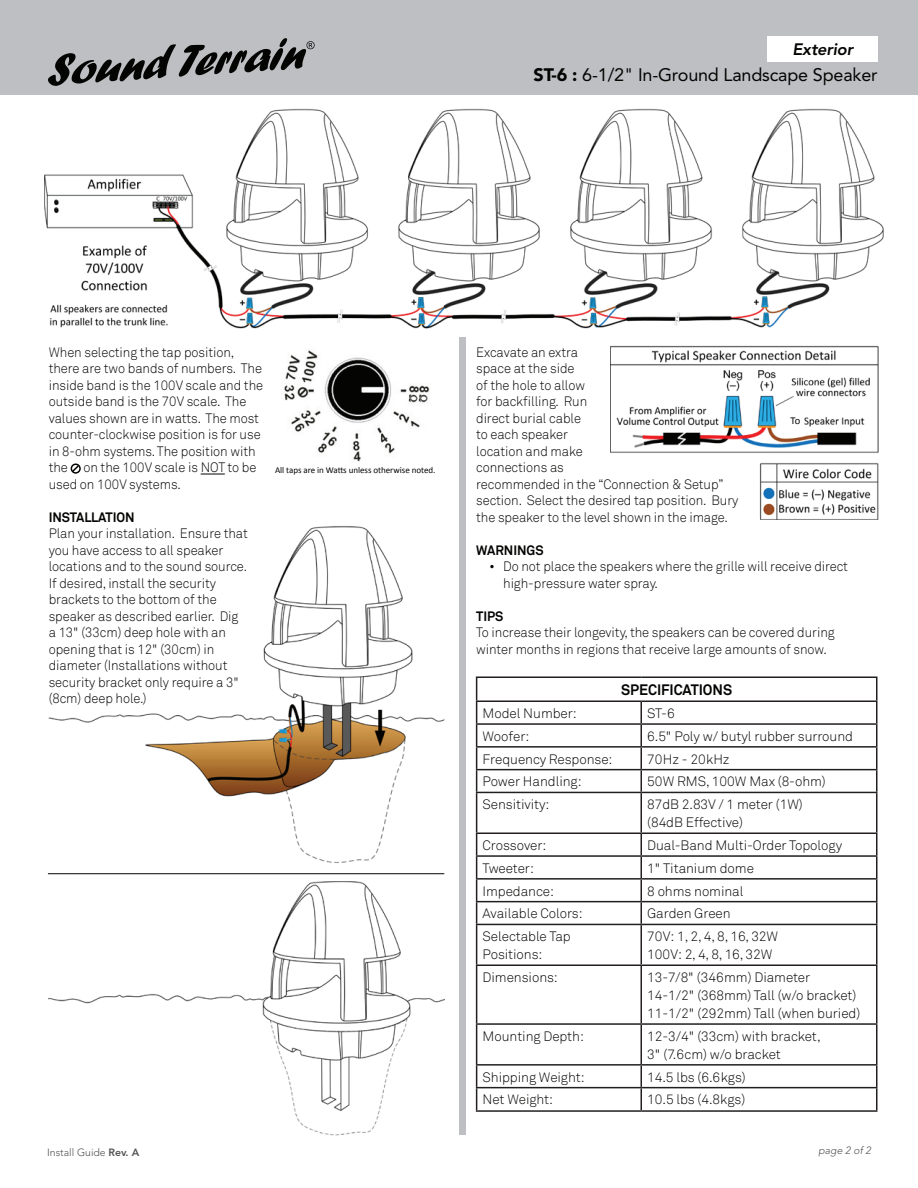
<style>
.page{position:relative;width:918px;height:1188px;background:#fff}
.page>*{position:absolute;margin:0;border:0;box-sizing:border-box;transform-origin:0 0}
.t1{font:18px "Avenir LT Std";letter-spacing:-.01em;color:#040503}
.t2{font:italic 800 16.5px "Avenir LT Std";letter-spacing:-.01em;color:#040503}
.t3{font:700 15px "Akkurat";color:#040503;scale:.96 1}
.t4{font:300 13.5px/16.5px "Akkurat";letter-spacing:-.005em;color:#040503;scale:.96 1}
.t5{font:300 13.5px/18px "Akkurat";letter-spacing:-.005em;color:#040503}
.t6{font:700 13.5px "Akkurat";letter-spacing:-.005em;color:#040503;scale:.96 1}
.t7{font:300 10.5px "Avenir LT Std";color:#535355}
.t8{font:italic 300 10.5px "Avenir LT Std";color:#535355}
.t9{font:10.5px "Calibri";color:#040503}
.t10{font:9px "Calibri";letter-spacing:-.005em;color:#040503}
.s1{font-weight:900}
.s2{font-family:"Times New Roman";font-weight:400}
.s3{font-weight:800}
</style>
<div class="page">
<div style="left:0;top:0;width:918px;height:94px;background:#bebfc2"></div>
<img style="left:49px;top:526px;width:395px;height:337px">
<img style="left:49px;top:881px;width:395px;height:255px">
<hr style="left:48px;top:873px;width:396px;height:1px;background:#040503">
<img style="left:760px;top:518px;width:119px;height:2px">
<img style="left:759px;top:463px;width:120px;height:55px">
<svg style="left:201px;top:474px;width:24px;height:1px"></svg>
<div style="left:71px;top:463px;width:10px;height:11px;border:2px solid #040503;border-radius:50%"></div>
<svg style="left:71px;top:464px;width:9px;height:9px"></svg>
<div style="left:768px;top:36px;width:110px;height:25px;background:#fff"></div>
<svg style="left:48px;top:38px;width:267px;height:48px"></svg>
<div style="left:459px;top:337px;width:6px;height:798px;background:#bebfc2"></div>
<hr style="left:476px;top:676px;width:165px;height:2px;background:#231f20">
<hr style="left:641px;top:676px;width:237px;height:2px;background:#231f20">
<hr style="left:876px;top:678px;width:2px;height:22px;background:#231f20">
<hr style="left:476px;top:700px;width:165px;height:2px;background:#231f20">
<hr style="left:641px;top:700px;width:237px;height:2px;background:#231f20">
<hr style="left:640px;top:702px;width:2px;height:21px;background:#231f20">
<hr style="left:876px;top:702px;width:2px;height:21px;background:#231f20">
<hr style="left:476px;top:723px;width:165px;height:2px;background:#231f20">
<hr style="left:641px;top:723px;width:237px;height:2px;background:#231f20">
<hr style="left:640px;top:725px;width:2px;height:21px;background:#231f20">
<hr style="left:876px;top:725px;width:2px;height:21px;background:#231f20">
<hr style="left:476px;top:746px;width:165px;height:2px;background:#231f20">
<hr style="left:641px;top:746px;width:237px;height:2px;background:#231f20">
<hr style="left:640px;top:748px;width:2px;height:21px;background:#231f20">
<hr style="left:876px;top:748px;width:2px;height:21px;background:#231f20">
<hr style="left:476px;top:769px;width:165px;height:1px;background:#231f20">
<svg style="left:476px;top:678px;width:1px;height:114px"></svg>
<hr style="left:641px;top:769px;width:237px;height:1px;background:#231f20">
<hr style="left:640px;top:770px;width:2px;height:22px;background:#231f20">
<hr style="left:876px;top:770px;width:2px;height:22px;background:#231f20">
<hr style="left:476px;top:792px;width:165px;height:1px;background:#231f20">
<hr style="left:476px;top:793px;width:1px;height:39px;background:#231f20">
<hr style="left:641px;top:792px;width:237px;height:1px;background:#231f20">
<hr style="left:640px;top:793px;width:2px;height:39px;background:#231f20">
<hr style="left:876px;top:793px;width:2px;height:39px;background:#231f20">
<hr style="left:476px;top:832px;width:165px;height:2px;background:#231f20">
<hr style="left:641px;top:832px;width:237px;height:2px;background:#231f20">
<hr style="left:640px;top:834px;width:2px;height:21px;background:#231f20">
<hr style="left:876px;top:834px;width:2px;height:21px;background:#231f20">
<hr style="left:476px;top:855px;width:165px;height:2px;background:#231f20">
<hr style="left:641px;top:855px;width:237px;height:2px;background:#231f20">
<hr style="left:640px;top:857px;width:2px;height:21px;background:#231f20">
<hr style="left:876px;top:857px;width:2px;height:21px;background:#231f20">
<hr style="left:476px;top:878px;width:165px;height:2px;background:#231f20">
<hr style="left:641px;top:878px;width:237px;height:2px;background:#231f20">
<hr style="left:640px;top:880px;width:2px;height:21px;background:#231f20">
<hr style="left:876px;top:880px;width:2px;height:21px;background:#231f20">
<hr style="left:476px;top:901px;width:165px;height:1px;background:#231f20">
<svg style="left:476px;top:834px;width:1px;height:90px"></svg>
<hr style="left:641px;top:901px;width:237px;height:1px;background:#231f20">
<hr style="left:640px;top:902px;width:2px;height:22px;background:#231f20">
<hr style="left:876px;top:902px;width:2px;height:22px;background:#231f20">
<hr style="left:476px;top:924px;width:165px;height:1px;background:#231f20">
<hr style="left:476px;top:925px;width:1px;height:39px;background:#231f20">
<hr style="left:641px;top:924px;width:237px;height:1px;background:#231f20">
<hr style="left:640px;top:925px;width:2px;height:39px;background:#231f20">
<hr style="left:876px;top:925px;width:2px;height:39px;background:#231f20">
<hr style="left:476px;top:964px;width:165px;height:2px;background:#231f20">
<hr style="left:476px;top:966px;width:1px;height:57px;background:#231f20">
<hr style="left:641px;top:964px;width:237px;height:2px;background:#231f20">
<hr style="left:640px;top:966px;width:2px;height:57px;background:#231f20">
<hr style="left:876px;top:966px;width:2px;height:57px;background:#231f20">
<hr style="left:476px;top:1023px;width:165px;height:2px;background:#231f20">
<hr style="left:476px;top:1025px;width:1px;height:39px;background:#231f20">
<hr style="left:641px;top:1023px;width:237px;height:2px;background:#231f20">
<hr style="left:640px;top:1025px;width:2px;height:39px;background:#231f20">
<hr style="left:876px;top:1025px;width:2px;height:39px;background:#231f20">
<hr style="left:476px;top:1064px;width:165px;height:2px;background:#231f20">
<hr style="left:641px;top:1064px;width:237px;height:2px;background:#231f20">
<hr style="left:640px;top:1066px;width:2px;height:21px;background:#231f20">
<hr style="left:876px;top:1066px;width:2px;height:21px;background:#231f20">
<hr style="left:476px;top:1087px;width:165px;height:1px;background:#231f20">
<svg style="left:476px;top:1066px;width:1px;height:44px"></svg>
<hr style="left:641px;top:1087px;width:237px;height:1px;background:#231f20">
<hr style="left:640px;top:1088px;width:2px;height:22px;background:#231f20">
<hr style="left:876px;top:1088px;width:2px;height:22px;background:#231f20">
<hr style="left:476px;top:1110px;width:165px;height:2px;background:#231f20">
<hr style="left:641px;top:1110px;width:237px;height:2px;background:#231f20">
<img style="left:44px;top:108px;width:840px;height:221px">
<img style="left:610px;top:345px;width:269px;height:108px">
<img style="left:284px;top:350px;width:146px;height:112px">
<p class="t2" style="left:792px;top:39px;width:62px">Exterior</p>
<h1 class="t1" style="left:534px;top:64px;width:345px"><span class="s1">ST-6 :</span> 6-1/2" In-Ground Landscape Speaker</h1>
<p class="t4" style="left:49px;top:344px;width:225px">When selecting the tap position, there are two bands of numbers. The inside band is the 100V scale and the outside band is the 70V scale. The values shown are in watts. The most counter-clockwise position is for use in 8-ohm systems. The position with the on the 100V scale is NOT to be used on 100V systems.</p>
<p class="t6" style="left:49px;top:508px;width:91px">INSTALLATION</p>
<p class="t4" style="left:49px;top:525px;width:209px">Plan your installation. Ensure that you have access to all speaker locations and to the sound source.<br>If desired, install the security brackets to the bottom of the speaker as described earlier. Dig a 13" (33cm) deep hole with an opening that is 12" (30cm) in diameter (Installations without security bracket only require a 3" (8cm) deep hole.)</p>
<p class="t10" style="left:275px;top:464px;width:162px">All taps are in Watts unless otherwise noted.</p>
<p class="t4" style="left:476px;top:344px;width:275px">Excavate an extra<br>space at the side<br>of the hole to allow<br>for backfilling. Run<br>direct burial cable<br>to each speaker<br>location and make<br>connections as<br>recommended in the “Connection &amp; Setup” section. Select the desired tap position. Bury the speaker to the level shown in the image.</p>
<p class="t6" style="left:476px;top:541px;width:72px">WARNINGS</p>
<p class="t4" style="left:503px;top:558px;width:361px;text-indent:-14px"><span class="s2">•</span> Do not place the speakers where the grille will receive direct high-pressure water spray.</p>
<p class="t6" style="left:476px;top:607px;width:30px">TIPS</p>
<p class="t4" style="left:476px;top:624px;width:375px">To increase their longevity, the speakers can be covered during winter months in regions that receive large amounts of snow.</p>
<p class="t9" style="left:791px;top:414px;width:11px">To</p>
<p class="t3" style="left:621px;top:681px;width:18px">SPECI</p>
<p class="t3" style="left:661px;top:681px;width:18px">FICATIONS</p>
<p class="t5" style="left:483px;top:705px;width:96px">Model Number:</p>
<p class="t5" style="left:647px;top:705px;width:29px">ST-6</p>
<p class="t5" style="left:483px;top:727px;width:48px">Woofer:</p>
<p class="t5" style="left:647px;top:727px;width:207px">6.5" Poly w/ butyl rubber surround</p>
<p class="t5" style="left:483px;top:750px;width:131px">Frequency Response:</p>
<p class="t5" style="left:647px;top:750px;width:84px">70Hz - 20kHz</p>
<p class="t5" style="left:483px;top:773px;width:101px">Power Handling:</p>
<p class="t5" style="left:647px;top:773px;width:180px">50W RMS, 100W Max (8-ohm)</p>
<p class="t5" style="left:483px;top:796px;width:68px">Sensitivity:</p>
<p class="t5" style="left:647px;top:796px;width:157px">87dB 2.83V / 1 meter (1W) (84dB Effective)</p>
<p class="t5" style="left:483px;top:837px;width:65px">Crossover:</p>
<p class="t5" style="left:647px;top:837px;width:196px">Dual-Band Multi-Order Topology</p>
<p class="t5" style="left:483px;top:859px;width:53px">Tweeter:</p>
<p class="t5" style="left:647px;top:859px;width:108px">1" Titanium dome</p>
<p class="t5" style="left:483px;top:882px;width:73px">Impedance:</p>
<p class="t5" style="left:647px;top:882px;width:98px">8 ohms nominal</p>
<p class="t5" style="left:483px;top:905px;width:102px">Available Colors:</p>
<p class="t5" style="left:647px;top:905px;width:85px">Garden Green</p>
<p class="t5" style="left:483px;top:928px;width:90px">Selectable Tap<br>Positions:</p>
<p class="t5" style="left:647px;top:928px;width:132px">70V: 1, 2, 4, 8, 16, 32W<br>100V: 2, 4, 8, 16, 32W</p>
<p class="t5" style="left:483px;top:969px;width:77px">Dimensions:</p>
<p class="t5" style="left:647px;top:969px;width:215px">13-7/8" (346mm) Diameter<br>14-1/2" (368mm) Tall (w/o bracket)<br>11-1/2" (292mm) Tall (when buried)</p>
<p class="t5" style="left:483px;top:1027px;width:103px">Mounting Depth:</p>
<p class="t5" style="left:647px;top:1027px;width:175px">12-3/4" (33cm) with bracket,<br>3" (7.6cm) w/o bracket</p>
<p class="t5" style="left:483px;top:1068px;width:104px">Shipping Weight:</p>
<p class="t5" style="left:647px;top:1068px;width:100px">14.5 lbs (6.6kgs)</p>
<p class="t5" style="left:483px;top:1091px;width:72px">Net Weight:</p>
<p class="t5" style="left:647px;top:1091px;width:100px">10.5 lbs (4.8kgs)</p>
<p class="t7" style="left:47px;top:1146px;width:94px">Install Guide <span class="s3">Rev. A</span></p>
<p class="t8" style="left:818px;top:1144px;width:54px">page 2 of 2</p>
</div>
